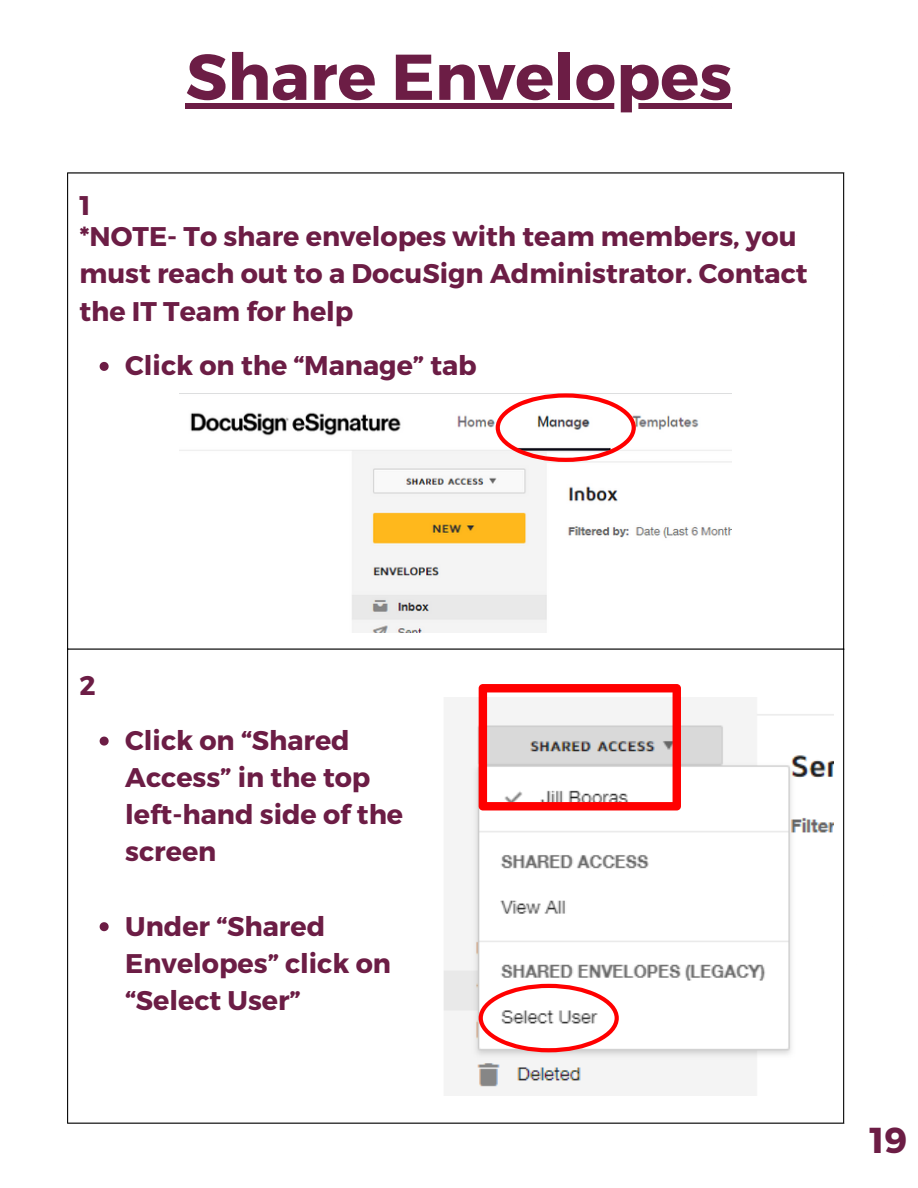
<style>
.page{position:relative;width:918px;height:1188px;background:#fff}
.page>*{position:absolute;margin:0;border:0;box-sizing:border-box;transform-origin:0 0}
.t1{font:700 64.65px "Montserrat";color:#6c1d45}
.t2{font:700 36px "Montserrat";color:#6c1d45}
.t3{font:700 27px/37.2px "Montserrat";color:#6c1d45}
</style>
<div class="page">
<hr style="left:67px;top:174px;width:1px;height:949px;background:#000">
<hr style="left:843px;top:174px;width:1px;height:949px;background:#000">
<hr style="left:67px;top:172px;width:777px;height:2px;background:#000">
<hr style="left:67px;top:649px;width:777px;height:1px;background:#000">
<hr style="left:67px;top:1123px;width:777px;height:1px;background:#000">
<img style="left:179px;top:393px;width:553px;height:240px">
<svg style="left:496px;top:393px;width:140px;height:69px"></svg>
<img style="left:444px;top:698px;width:390px;height:398px">
<svg style="left:479px;top:684px;width:202px;height:126px"></svg>
<svg style="left:479px;top:984px;width:140px;height:68px"></svg>
<div style="left:186px;top:103px;width:546px;height:6px;background:#6c1d45"></div>
<svg style="left:100px;top:362px;width:9px;height:9px"></svg>
<svg style="left:100px;top:737px;width:9px;height:9px"></svg>
<svg style="left:100px;top:922px;width:9px;height:9px"></svg>
<p class="t1" style="left:186px;top:35px;width:548px">Share Envelopes</p>
<p class="t3" style="left:79px;top:185px;width:13px">1</p>
<p class="t3" style="left:79px;top:217px;width:730px">*NOTE- To share envelopes with team members, you must reach out to a DocuSign Administrator. Contact the IT Team for help</p>
<p class="t3" style="left:125px;top:346px;width:353px">Click on the “Manage” tab</p>
<p class="t3" style="left:79px;top:665px;width:18px">2</p>
<p class="t3" style="left:125px;top:721px;width:279px">Click on “Shared<br>Access” in the top left-hand side of the screen</p>
<p class="t3" style="left:125px;top:906px;width:267px">Under “Shared<br>Envelopes” click on “Select User”</p>
<p class="t2" style="left:870px;top:1117px;width:39px">19</p>
</div>
